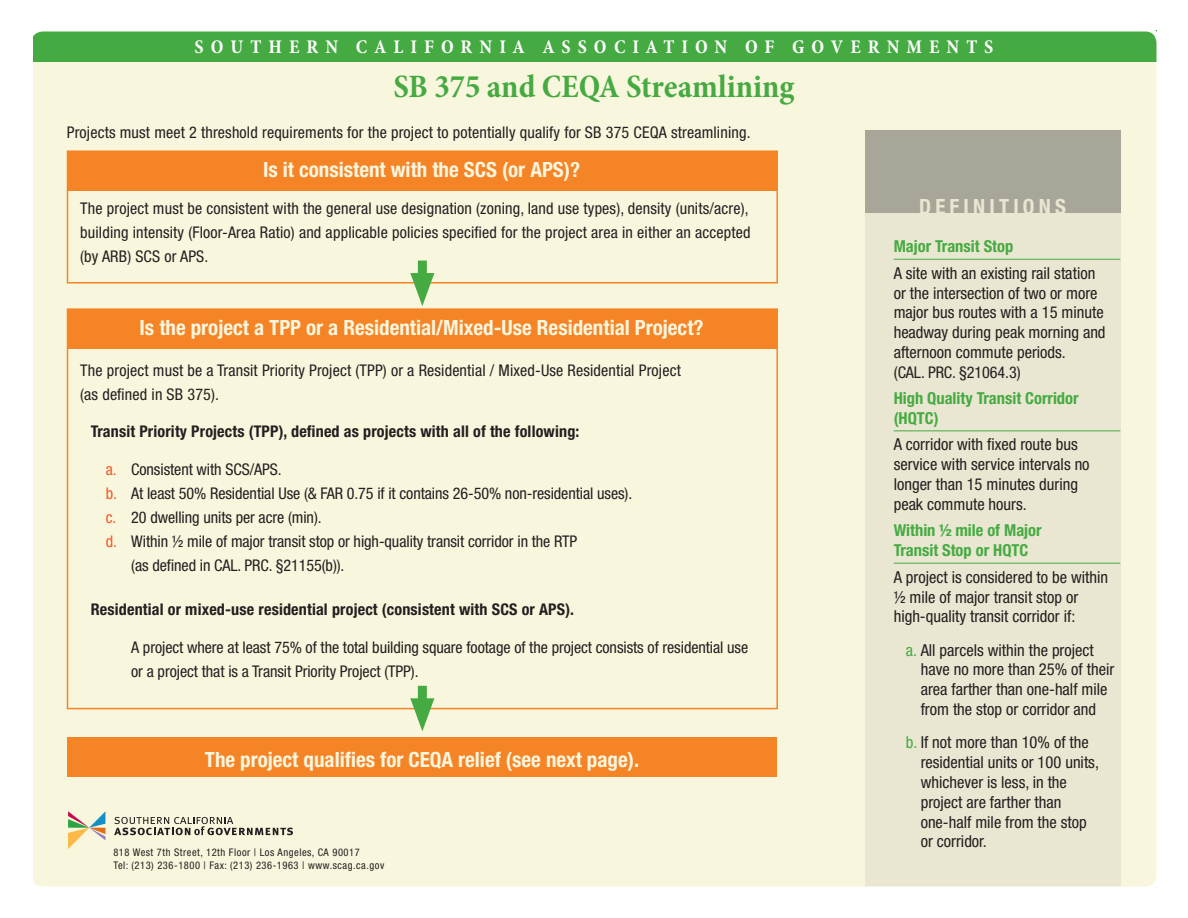
<style>
.page{position:relative;width:1188px;height:918px;background:#fff}
.page>*{position:absolute;margin:0;border:0;box-sizing:border-box;transform-origin:0 0}
.t1{font:700 condensed 33px "Minion Pro";color:#46aa42}
.t2{font:700 condensed 21px "Helvetica Neue LT Std";color:#f9f6de}
.t3{font:700 condensed 21px "Helvetica Neue LT Std";letter-spacing:.2em;color:#e9e7d1}
.t4{font:700 condensed 19.5px "Minion Pro";letter-spacing:.36em;color:#fff}
.t5{font:condensed 16.5px/19.8px "Helvetica Neue LT Std";color:#231f20}
.t6{font:700 condensed 16.5px/19.8px "Helvetica Neue LT Std";color:#46aa42}
.t7{font:condensed 16.2px/24px "Helvetica Neue LT Std";letter-spacing:.01em;color:#231f20}
.t8{font:700 condensed 16.2px "Helvetica Neue LT Std";letter-spacing:.01em;color:#231f20}
.t9{font:condensed 10.5px/13.5px "Helvetica Neue LT Std";letter-spacing:.05em;color:#231f20}
.s1{color:#f15927}
.s2{font-size:16.5px}
.s3{color:#46aa42}
</style>
<div class="page">
<div style="left:33px;top:59px;width:1124px;height:829px;background:#f9f6de"></div>
<div style="left:68px;top:309px;width:709px;height:39px;background:#f58427"></div>
<div style="left:67px;top:308px;width:711px;height:401px;border:2px solid #f58427"></div>
<div style="left:68px;top:151px;width:709px;height:39px;background:#f58427"></div>
<div style="left:67px;top:150px;width:711px;height:134px;border:2px solid #f58427"></div>
<div style="left:68px;top:737px;width:709px;height:40px;background:#f58427"></div>
<svg style="left:114px;top:817px;width:179px;height:18px"></svg>
<svg style="left:68px;top:811px;width:37px;height:38px"></svg>
<div style="left:418px;top:261px;width:9px;height:26px;background:#46aa42"></div>
<svg style="left:410px;top:273px;width:24px;height:33px"></svg>
<div style="left:418px;top:686px;width:9px;height:26px;background:#46aa42"></div>
<svg style="left:410px;top:698px;width:24px;height:33px"></svg>
<div style="left:865px;top:130px;width:255px;height:85px;background:#a7a698"></div>
<div style="left:865px;top:214px;width:255px;height:677px;background:#e9e7d1"></div>
<hr style="left:894px;top:259px;width:226px;height:1px;background:#46aa42">
<hr style="left:894px;top:431px;width:226px;height:1px;background:#46aa42">
<hr style="left:894px;top:563px;width:226px;height:1px;background:#46aa42">
<div style="left:33px;top:31px;width:1124px;height:31px;background:#46aa42"></div>
<div style="left:27px;top:27px;width:1134px;height:864px;border:4px solid #fff;border-radius:14px"></div>
<p class="t4" style="left:195px;top:33px;width:799px">SOUTHE RN CA LIFORNIA ASS OCIA TION OF GOVE RNME NTS</p>
<h1 class="t1" style="left:394px;top:64px;width:402px">SB 375 AND CEQA STREAMLINING</h1>
<p class="t7" style="left:67px;top:120px;width:685px">Projects must meet 2 threshold requirements for the project to potentially qualify for SB 375 CEQA streamlining.</p>
<p class="t2" style="left:263px;top:157px;width:319px">Is it consistent with the SCS (or APS)?</p>
<p class="t7" style="left:80px;top:197px;width:672px">The project must be consistent with the general use designation (zoning, land use types), density (units/acre), building intensity (Floor-Area Ratio) and applicable policies specified for the project area in either an accepted (by ARB) SCS or APS.</p>
<p class="t2" style="left:140px;top:315px;width:566px">Is the project a TPP or a Residential/Mixed-Use Residential Project?</p>
<p class="t7" style="left:80px;top:358px;width:602px">The project must be a Transit Priority Project (TPP) or a Residential / Mixed-Use Residential Project (as defined in SB 375).</p>
<p class="t8" style="left:91px;top:422px;width:490px">Transit Priority Projects (TPP), defined as projects with all of the following:</p>
<p class="t7" style="left:106px;top:457px;width:177px"><span class="s1">a.</span> Consistent with SCS/APS.</p>
<p class="t7" style="left:106px;top:481px;width:528px"><span class="s1">b.</span> At least 50% Residential Use (&amp; FAR 0.75 if it contains 26-50% non-residential uses).</p>
<p class="t7" style="left:106px;top:505px;width:217px"><span class="s1">c.</span> 20 dwelling units per acre (min).</p>
<p class="t7" style="left:106px;top:529px;width:473px"><span class="s1">d.</span> Within ½ mile of major transit stop or high-quality transit corridor in the RTP</p>
<p class="t7" style="left:131px;top:553px;width:215px">(as defined in CAL. PRC. §21155(b)).</p>
<p class="t8" style="left:91px;top:600px;width:485px">Residential or mixed-use residential project (consistent with SCS or APS).</p>
<p class="t7" style="left:131px;top:635px;width:619px">A project where at least 75% of the total building square footage of the project consists of residential use or a project that is a Transit Priority Project (TPP).</p>
<p class="t2" style="left:205px;top:747px;width:436px">The project qualifies for CEQA relief (see next page).</p>
<p class="t9" style="left:113px;top:845px;width:272px">818 West 7th Street, 12th Floor | Los Angeles, CA 90017<br>Tel: (213) 236-1800 | Fax: (213) 236-1963 | www.scag.ca.gov</p>
<p class="t3" style="left:919px;top:194px;width:148px">DEFINITIONS</p>
<p class="t6" style="left:894px;top:236px;width:121px">Major Transit Stop</p>
<p class="t5" style="left:894px;top:263px;width:213px">A site with an existing rail station or the intersection of two or more major bus routes with a 15 minute headway during peak morning and afternoon commute periods.</p>
<p class="t7" style="left:894px;top:360px;width:128px"><span class="s2">(</span>CAL. PRC. §21064.3<span class="s2">)</span></p>
<p class="t6" style="left:894px;top:388px;width:186px">High Quality Transit Corridor (HQTC)</p>
<p class="t5" style="left:894px;top:435px;width:197px">A corridor with fixed route bus service with service intervals no longer than 15 minutes during peak commute hours.</p>
<p class="t6" style="left:894px;top:520px;width:149px">Within ½ mile of Major<br>Transit Stop or HQTC</p>
<p class="t5" style="left:894px;top:567px;width:216px">A project is considered to be within ½ mile of major transit stop or high-quality transit corridor if:</p>
<p class="t5" style="left:921px;top:640px;width:195px;text-indent:-15px"><span class="s3">a.</span> All parcels within the project have no more than 25% of their area farther than one-half mile from the stop or corridor and</p>
<p class="t5" style="left:921px;top:733px;width:180px;text-indent:-15px"><span class="s3">b.</span> If not more than 10% of the residential units or 100 units, whichever is less, in the project are farther than one-half mile from the stop or corridor.</p>
</div>
